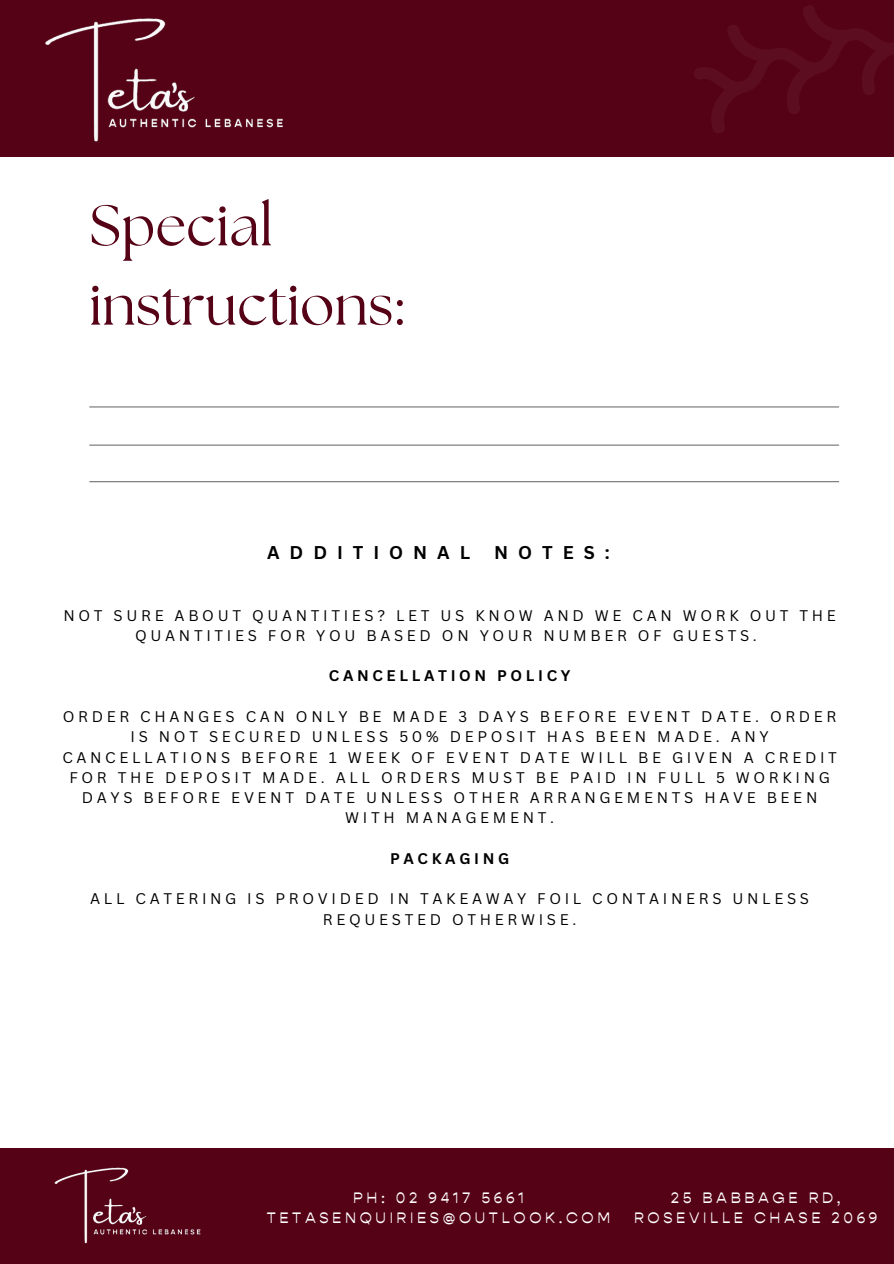
<style>
.page{position:relative;width:894px;height:1264px;background:#fff}
.page>*{position:absolute;margin:0;border:0;box-sizing:border-box;transform-origin:0 0}
.t1{font:57.15px/79.2px "The Seasons";color:#560216}
.t2{font:700 18px "Canva Sans";letter-spacing:.555em;color:#000}
.t3{font:15px/20.2px "Canva Sans";letter-spacing:.24em;color:#000;text-align:center}
.t4{font:15px/20.2px "Gopher Display";letter-spacing:.245em;color:#fff;text-align:center}
.t5{font:700 15px "Canva Sans";letter-spacing:.24em;color:#000}
</style>
<div class="page">
<div style="left:0;top:1148px;width:893px;height:115px;background:#560216"></div>
<img style="left:54px;top:1167px;width:147px;height:77px">
<div style="left:0;top:0;width:893px;height:157px;background:#560216"></div>
<svg style="left:694px;top:5px;width:199px;height:128px"></svg>
<img style="left:45px;top:18px;width:238px;height:124px">
<hr style="left:89px;top:406px;width:749px;height:1px;background:#737373">
<hr style="left:89px;top:444px;width:749px;height:1px;background:#737373">
<hr style="left:89px;top:481px;width:749px;height:1px;background:#737373">
<h2 class="t1" style="left:89px;top:189px;width:315px">Special instructions:</h2>
<p class="t2" style="left:267px;top:540px;width:204px">ADDITIONAL</p>
<p class="t2" style="left:494px;top:540px;width:117px">NOTES:</p>
<h3 class="t3" style="left:63px;top:604px;width:773px">NOT SURE ABOUT QUANTITIES? LET US KNOW AND WE CAN WORK OUT THE<br>QUANTITIES FOR YOU BASED ON YOUR NUMBER OF GUESTS.</h3>
<p class="t5" style="left:329px;top:665px;width:243px">CANCELLATION POLICY</p>
<h3 class="t3" style="left:62px;top:706px;width:775px">ORDER CHANGES CAN ONLY BE MADE 3 DAYS BEFORE EVENT DATE. ORDER IS NOT SECURED UNLESS 50% DEPOSIT HAS BEEN MADE. ANY CANCELLATIONS BEFORE 1 WEEK OF EVENT DATE WILL BE GIVEN A CREDIT FOR THE DEPOSIT MADE. ALL ORDERS MUST BE PAID IN FULL 5 WORKING DAYS BEFORE EVENT DATE UNLESS OTHER ARRANGEMENTS HAVE BEEN WITH MANAGEMENT.</h3>
<p class="t5" style="left:390px;top:847px;width:121px">PACKAGING</p>
<p class="t3" style="left:90px;top:888px;width:720px">ALL CATERING IS PROVIDED IN TAKEAWAY FOIL CONTAINERS UNLESS<br>REQUESTED OTHERWISE.</p>
<p class="t4" style="left:353px;top:1188px;width:172px">PH: 02 9417 5661</p>
<p class="t4" style="left:267px;top:1208px;width:345px">TETASENQUIRIES@OUTLOOK.COM</p>
<p class="t4" style="left:634px;top:1188px;width:245px">25 BABBAGE RD,<br>ROSEVILLE CHASE 2069</p>
</div>
